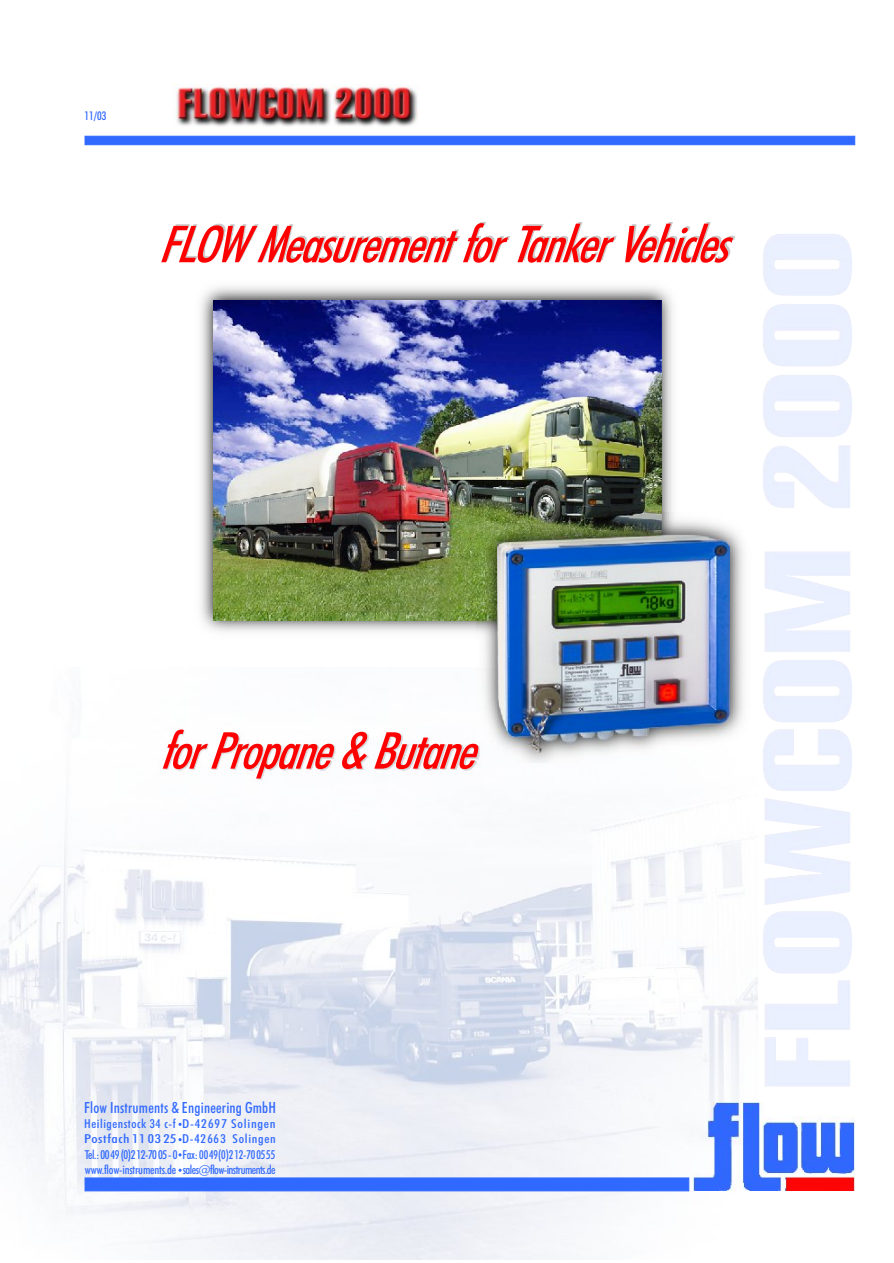
<style>
.page{position:relative;width:894px;height:1263px;background:#fff}
.page>*{position:absolute;margin:0;border:0;box-sizing:border-box;transform-origin:0 0}
.t1{font:italic 51px "Futura Md Cn BT";letter-spacing:-.04em;color:#f00}
.t2{font:15.45px "Futura Md Cn BT";letter-spacing:.015em;color:#3069ff}
.t3{font:12.3px/15.3px "Futura Md Cn BT";letter-spacing:-.015em;color:#3069ff;text-align:justify;scale:1.1 1}
.t4{font:12px "Futura Md Cn BT";color:#3069ff}
.t5{font:9px "Avant Garde Bk BT";color:#66f;scale:.79 1}
</style>
<div class="page">
<img style="left:164px;top:224px;width:239px;height:37px">
<img style="left:173px;top:85px;width:245px;height:42px">
<img style="left:1px;top:731px;width:758px;height:529px">
<div style="left:85px;top:136px;width:770px;height:9px;background:#3069ff;border:1px solid #3069ff"></div>
<div style="left:85px;top:1178px;width:604px;height:13px;background:#3069ff"></div>
<img style="left:693px;top:1102px;width:162px;height:88px">
<img style="left:200px;top:286px;width:473px;height:347px">
<img style="left:214px;top:300px;width:447px;height:320px">
<img style="left:477px;top:512px;width:275px;height:251px">
<img style="left:498px;top:534px;width:232px;height:219px">
<p class="t4" style="left:85px;top:111px;width:23px">11/03</p>
<h1 class="t1" style="left:158px;top:223px;width:570px">FLOW Measurement for Tanker Vehicles</h1>
<h1 class="t1" style="left:160px;top:730px;width:316px">for Propane &amp; Butane</h1>
<p class="t2" style="left:84px;top:1101px;width:193px">Flow Instruments &amp; Engineering GmbH</p>
<p class="t3" style="left:84px;top:1117px;width:176px">Heiligenstock 34 c-f D-42697 Solingen Postfach110325 D-42663 Solingen Tel.: 00 49 (0)2 12-70 05 - 0 Fax: 00 49(0)2 12-70 05 55 www.flow-instruments.de sales@flow-instruments.de</p>
<p class="t5" style="left:137px;top:1167px;width:4px">-</p>
</div>
